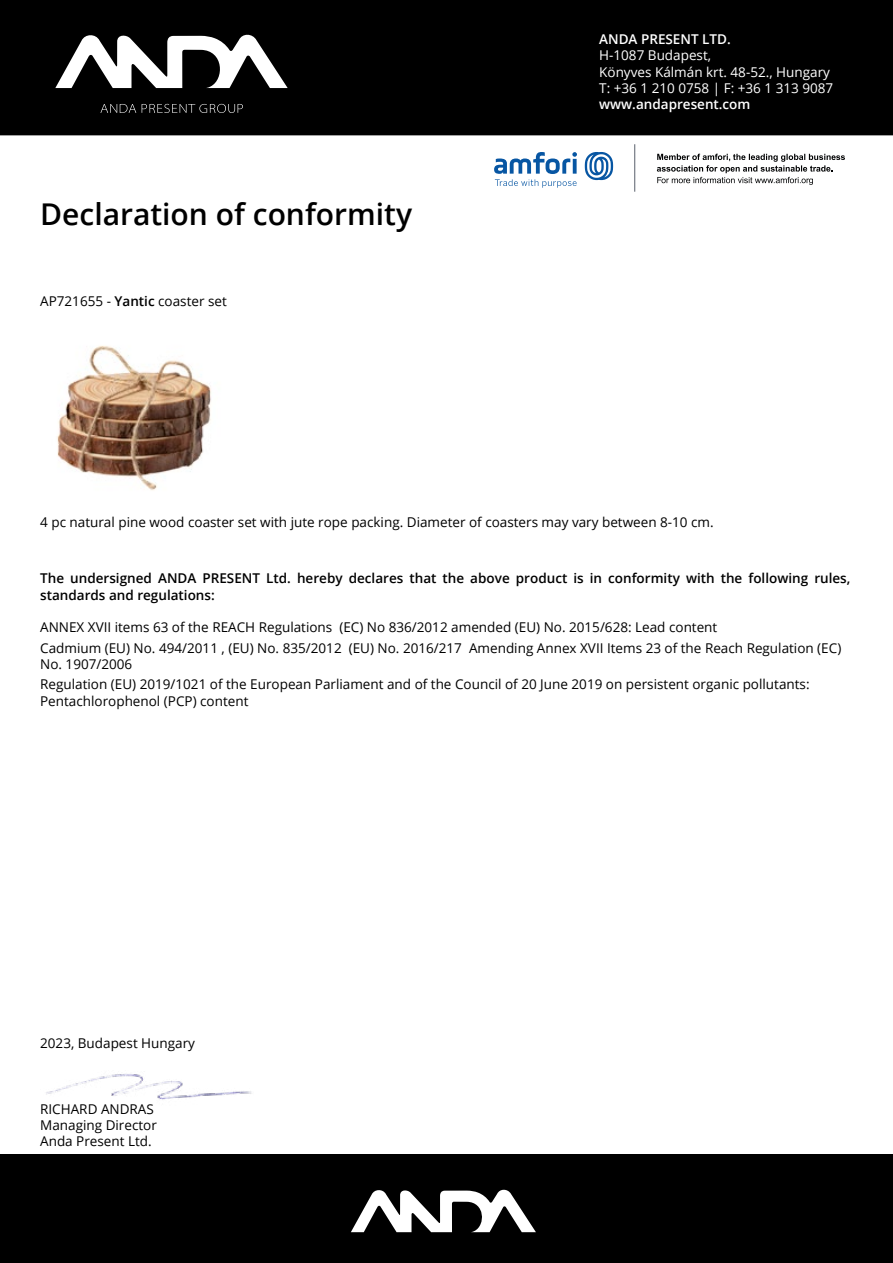
<style>
.page{position:relative;width:893px;height:1263px;background:#fff}
.page>*{position:absolute;margin:0;border:0;box-sizing:border-box;transform-origin:0 0}
.t1{font:600 30px "Open Sans";color:#000}
.t2{font:13.5px/16.2px "Open Sans";color:#000}
.t3{font:600 13.5px/16.2px "Open Sans";color:#000}
.t4{font:13.5px/16.2px "Open Sans";color:#fff}
.t5{font:600 13.5px "Open Sans";color:#fff}
.s1{font-weight:600}
</style>
<div class="page">
<div style="left:0;top:0;width:893px;height:135px;background:#000"></div>
<div style="left:0;top:1154px;width:893px;height:109px;background:#000"></div>
<svg style="left:55px;top:34px;width:233px;height:54px"></svg>
<svg style="left:100px;top:104px;width:143px;height:9px"></svg>
<img style="left:57px;top:345px;width:154px;height:146px">
<svg style="left:351px;top:1189px;width:185px;height:43px"></svg>
<svg style="left:585px;top:152px;width:28px;height:28px"></svg>
<svg style="left:494px;top:152px;width:83px;height:36px"></svg>
<hr style="left:634px;top:144px;width:1px;height:47px;background:#686e79">
<svg style="left:657px;top:154px;width:188px;height:31px"></svg>
<img style="left:46px;top:1074px;width:206px;height:26px">
<h1 class="t1" style="left:40px;top:193px;width:373px">Declaration of conformity</h1>
<p class="t2" style="left:40px;top:292px;width:188px">AP721655 - <span class="s1">Yantic</span> coaster set</p>
<p class="t5" style="left:599px;top:30px;width:133px">ANDA PRESENT LTD.</p>
<p class="t4" style="left:599px;top:47px;width:236px">H-1087 Budapest,<br>Könyves Kálmán krt. 48-52., Hungary<br>T: +36 1 210 0758 | F: +36 1 313 9087</p>
<p class="t5" style="left:599px;top:95px;width:153px">www.andapresent.com</p>
<p class="t2" style="left:40px;top:514px;width:675px">4 pc natural pine wood coaster set with jute rope packing. Diameter of coasters may vary between 8-10 cm.</p>
<p class="t3" style="left:40px;top:570px;width:812px">The undersigned ANDA PRESENT Ltd. hereby declares that the above product is in conformity with the following rules, standards and regulations:</p>
<p class="t2" style="left:40px;top:617px;width:803px;line-height:20.4px">ANNEX XVII items 63 of the REACH Regulations (EC) No 836/2012 amended (EU) No. 2015/628: Lead content<br>Cadmium (EU) No. 494/2011 , (EU) No. 835/2012 (EU) No. 2016/217 Amending Annex XVII Items 23 of the Reach Regulation (EC)</p>
<p class="t2" style="left:40px;top:653px;width:771px;line-height:20.4px">No. 1907/2006<br>Regulation (EU) 2019/1021 of the European Parliament and of the Council of 20 June 2019 on persistent organic pollutants:</p>
<p class="t2" style="left:40px;top:692px;width:210px">Pentachlorophenol (PCP) content</p>
<p class="t2" style="left:40px;top:1034px;width:156px">2023, Budapest Hungary</p>
<p class="t2" style="left:40px;top:1100px;width:118px">RICHARD ANDRAS<br>Managing Director<br>Anda Present Ltd.</p>
</div>
